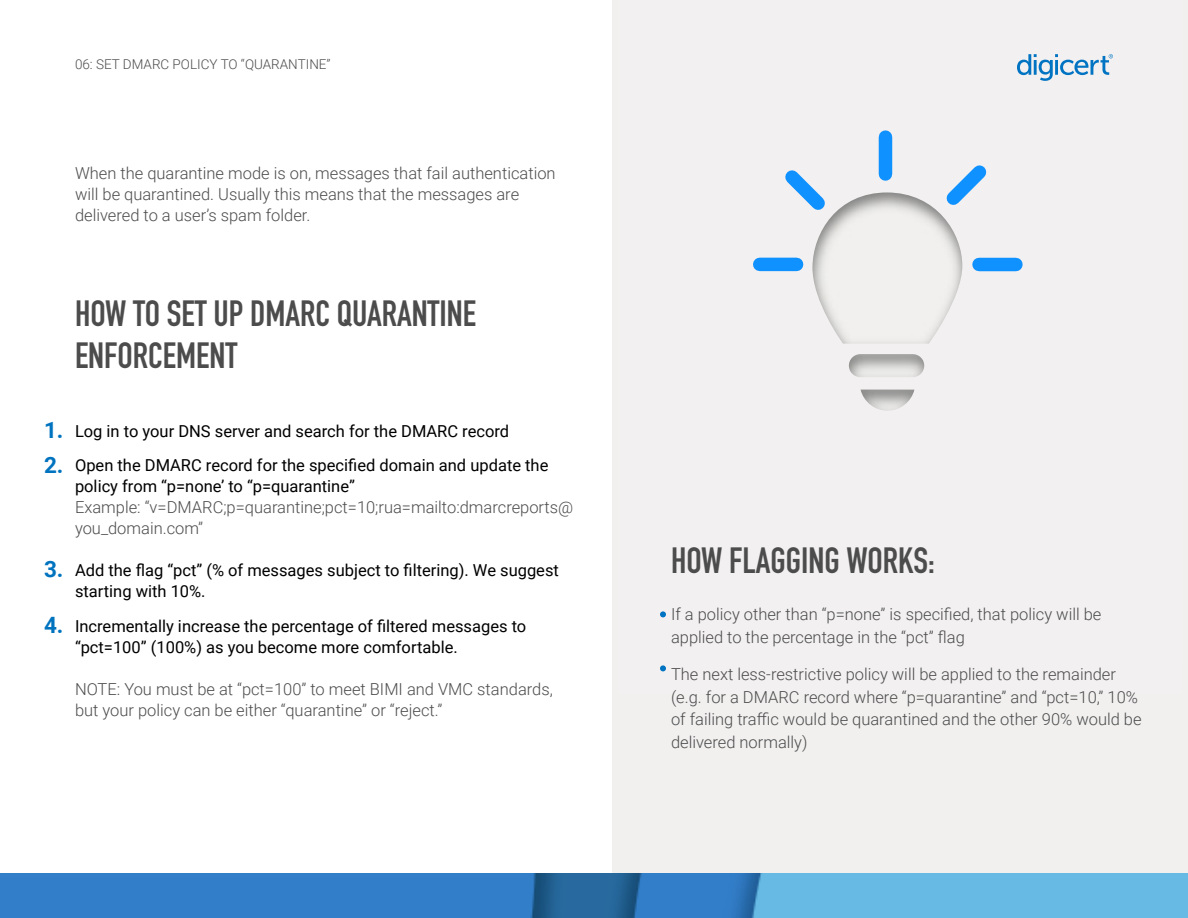
<style>
.page{position:relative;width:1188px;height:918px;background:#fff}
.page>*{position:absolute;margin:0;border:0;box-sizing:border-box;transform-origin:0 0}
.t1{font:700 36px/42px "DIN Condensed";color:#4c4c4d}
.P2C_Following_H3_-_1{font:700 22.5px "Roboto";color:#0073bf}
.P2B_Following_H1_H2{font:300 16.5px/21px "Roboto";color:#4c4c4d}
.t2{font:16.5px/21px "Roboto";color:#000}
.P2C_Following_H3_-_1-2{font:300 16.5px/22.5px "Roboto";color:#4c4c4d}
.P3_Page_Numbers_Doc{font:300 13.5px "Roboto";color:#4c4c4d}
</style>
<div class="page">
<div style="left:613px;top:0;width:575px;height:918px;background:#f1f0ef"></div>
<svg style="left:813px;top:278px;width:148px;height:133px"></svg>
<svg style="left:753px;top:130px;width:270px;height:148px"></svg>
<img style="left:0;top:873px;width:1188px;height:45px">
<svg style="left:1017px;top:54px;width:96px;height:27px"></svg>
<svg style="left:660px;top:611px;width:6px;height:6px"></svg>
<svg style="left:660px;top:665px;width:6px;height:6px"></svg>
<p class="P3_Page_Numbers_Doc" style="left:75px;top:55px;width:257px">06: SET DMARC POLICY TO “QUARANTINE”</p>
<p class="P2B_Following_H1_H2" style="left:75px;top:162px;width:482px">When the quarantine mode is on, messages that fail authentication will be quarantined. Usually this means that the messages are delivered to a user’s spam folder.</p>
<p class="t1" style="left:75px;top:292px;width:403px">HOW TO SET UP DMARC QUARANTINE<br>ENFORCEMENT</p>
<p class="P2C_Following_H3_-_1" style="left:44px;top:415px;width:21px">1.</p>
<p class="P2C_Following_H3_-_1" style="left:44px;top:449px;width:21px">2.</p>
<p class="P2C_Following_H3_-_1" style="left:44px;top:553px;width:21px">3.</p>
<p class="P2C_Following_H3_-_1" style="left:44px;top:610px;width:21px">4.</p>
<p class="t2" style="left:75px;top:420px;width:436px">Log in to your DNS server and search for the DMARC record</p>
<p class="t2" style="left:75px;top:454px;width:475px">Open the DMARC record for the specified domain and update the policy from “p=none’ to “p=quarantine”</p>
<p class="P2B_Following_H1_H2" style="left:75px;top:496px;width:500px">Example: “v=DMARC;p=quarantine;pct=10;rua=mailto:dmarcreports@ you_domain.com”</p>
<p class="t2" style="left:75px;top:559px;width:485px">Add the flag “pct” (% of messages subject to filtering). We suggest starting with 10%.</p>
<p class="t2" style="left:75px;top:615px;width:453px">Incrementally increase the percentage of filtered messages to “pct=100” (100%) as you become more comfortable.</p>
<p class="P2B_Following_H1_H2" style="left:75px;top:678px;width:479px">NOTE: You must be at “pct=100” to meet BIMI and VMC standards, but your policy can be either “quarantine” or “reject.”</p>
<p class="t1" style="left:671px;top:539px;width:265px">HOW FLAGGING WORKS:</p>
<p class="P2C_Following_H3_-_1-2" style="left:671px;top:603px;width:432px">If a policy other than “p=none” is specified, that policy will be applied to the percentage in the “pct” flag</p>
<p class="P2B_Following_H1_H2" style="left:671px;top:663px;width:472px;line-height:22.5px">The next less-restrictive policy will be applied to the remainder (e.g. for a DMARC record where “p=quarantine” and “pct=10,” 10% of failing traffic would be quarantined and the other 90% would be delivered normally)</p>
</div>
